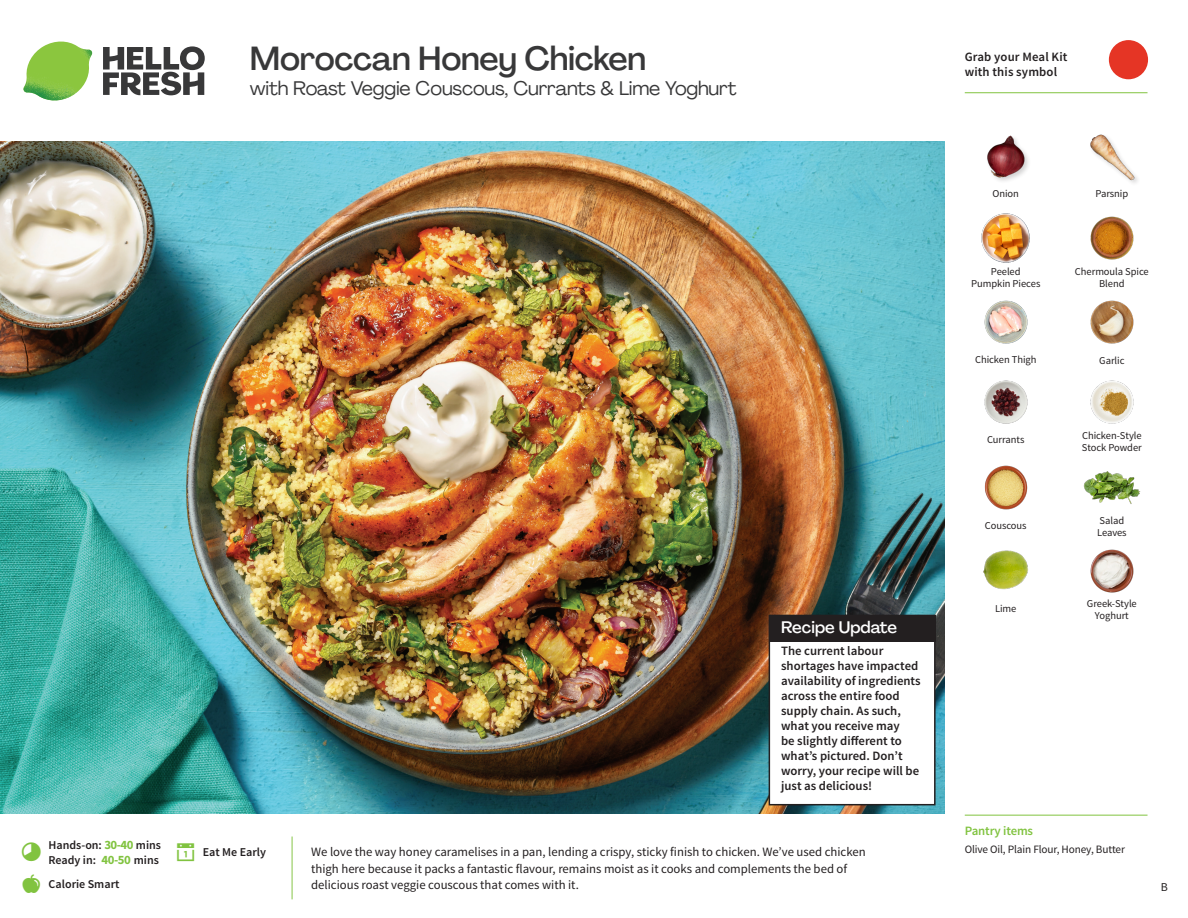
<style>
.page{position:relative;width:1188px;height:918px;background:#fff}
.page>*{position:absolute;margin:0;border:0;box-sizing:border-box;transform-origin:0 0}
._15_Titel_UK{font:500 33px "Agrandir";letter-spacing:-.01em;color:#383839}
._15_Titel_UK-2{font:19.5px "Agrandir";letter-spacing:-.01em;color:#383839}
.Steps_Text_AU{font:500 16.5px "Agrandir";color:#fff}
.Steps_Text_AU-2{font:600 12.75px/15px "Source Sans Pro";color:#231f20}
.Step_6_Text_AU{font:12.75px/16.5px "Source Sans Pro";color:#231f20}
._04_Headers_Front{font:600 12.75px "Source Sans Pro";letter-spacing:-.01em;color:#81c340}
._04_Intro{font:600 12px "Source Sans Pro";color:#231f20}
.t1{font:12px "Source Sans Pro";color:#231f20}
._05_Pantry{font:11.25px "Source Sans Pro";letter-spacing:-.01em;color:#231f20}
._18_FRONT_ingredient{font:10.5px/12px "Source Sans Pro";letter-spacing:-.005em;color:#231f20;text-align:center}
.s1{font-weight:700;font-size:12.75px;color:#81c340}
</style>
<div class="page">
<svg style="left:103px;top:46px;width:102px;height:49px"></svg>
<img style="left:23px;top:42px;width:69px;height:59px">
<img style="left:0;top:142px;width:945px;height:672px">
<div style="left:769px;top:615px;width:166px;height:190px;background:#fff"></div>
<div style="left:769px;top:615px;width:167px;height:190px;border:2px solid #231f20"></div>
<div style="left:769px;top:615px;width:167px;height:26px;background:#231f20"></div>
<img style="left:1090px;top:300px;width:44px;height:44px">
<img style="left:1090px;top:380px;width:44px;height:44px">
<img style="left:984px;top:380px;width:44px;height:44px">
<img style="left:984px;top:465px;width:44px;height:45px">
<img style="left:1090px;top:549px;width:44px;height:44px">
<img style="left:983px;top:550px;width:45px;height:40px">
<img style="left:984px;top:300px;width:44px;height:44px">
<img style="left:982px;top:214px;width:48px;height:48px">
<img style="left:1090px;top:216px;width:44px;height:44px">
<img style="left:987px;top:135px;width:42px;height:46px">
<img style="left:1090px;top:134px;width:48px;height:49px">
<img style="left:1083px;top:471px;width:58px;height:33px">
<hr style="left:965px;top:815px;width:183px;height:1px;background:#81c340">
<svg style="left:1091px;top:40px;width:58px;height:54px"></svg>
<hr style="left:965px;top:92px;width:183px;height:1px;background:#81c340">
<p class="_15_Titel_UK" style="left:250px;top:38px;width:398px">Moroccan Honey Chicken</p>
<p class="_15_Titel_UK-2" style="left:250px;top:76px;width:488px">with Roast Veggie Couscous, Currants &amp; Lime Yoghurt</p>
<p class="_04_Intro" style="left:48px;top:837px;width:114px">Hands-on: <span class="s1">30-40</span> mins</p>
<p class="_04_Intro" style="left:48px;top:852px;width:112px">Ready in: <span class="s1">40-50</span> mins</p>
<p class="_04_Intro" style="left:203px;top:845px;width:65px">Eat Me Early</p>
<p class="Steps_Text_AU" style="left:781px;top:617px;width:117px">Recipe Update</p>
<p class="Steps_Text_AU-2" style="left:781px;top:644px;width:141px">The current labour shortages have impacted availability of ingredients across the entire food supply chain. As such, what you receive may<br>be slightly different to what’s pictured. Don’t worry, your recipe will be just as delicious!</p>
<p class="Step_6_Text_AU" style="left:311px;top:844px;width:556px">We love the way honey caramelises in a pan, lending a crispy, sticky finish to chicken. We’ve used chicken thigh here because it packs a fantastic flavour, remains moist as it cooks and complements the bed of</p>
<p class="_04_Intro" style="left:49px;top:876px;width:72px">Calorie Smart</p>
<p class="Step_6_Text_AU" style="left:311px;top:877px;width:269px">delicious roast veggie couscous that comes with it.</p>
<p class="Steps_Text_AU-2" style="left:965px;top:50px;width:104px">Grab your Meal Kit with this symbol</p>
<p class="_18_FRONT_ingredient" style="left:993px;top:188px;width:28px">Onion</p>
<p class="_18_FRONT_ingredient" style="left:1096px;top:188px;width:34px">Parsnip</p>
<p class="_18_FRONT_ingredient" style="left:971px;top:265px;width:71px">Peeled<br>Pumpkin Pieces</p>
<p class="_18_FRONT_ingredient" style="left:1075px;top:265px;width:75px">Chermoula Spice<br>Blend</p>
<p class="_18_FRONT_ingredient" style="left:975px;top:354px;width:63px">Chicken Thigh</p>
<p class="_18_FRONT_ingredient" style="left:1099px;top:354px;width:27px">Garlic</p>
<p class="_18_FRONT_ingredient" style="left:987px;top:434px;width:39px">Currants</p>
<p class="_18_FRONT_ingredient" style="left:1082px;top:430px;width:61px;text-align:left">Chicken-Style<br>Stock Powder</p>
<p class="_18_FRONT_ingredient" style="left:985px;top:519px;width:43px">Couscous</p>
<p class="_18_FRONT_ingredient" style="left:1097px;top:515px;width:31px;text-align:left">Salad<br>Leaves</p>
<p class="_18_FRONT_ingredient" style="left:995px;top:603px;width:23px">Lime</p>
<p class="_18_FRONT_ingredient" style="left:1087px;top:598px;width:51px">Greek-Style<br>Yoghurt</p>
<p class="_04_Headers_Front" style="left:965px;top:822px;width:70px">Pantry items</p>
<p class="_05_Pantry" style="left:965px;top:842px;width:162px">Olive Oil, Plain Flour, Honey, Butter</p>
<p class="t1" style="left:1161px;top:879px;width:9px">B</p>
</div>
